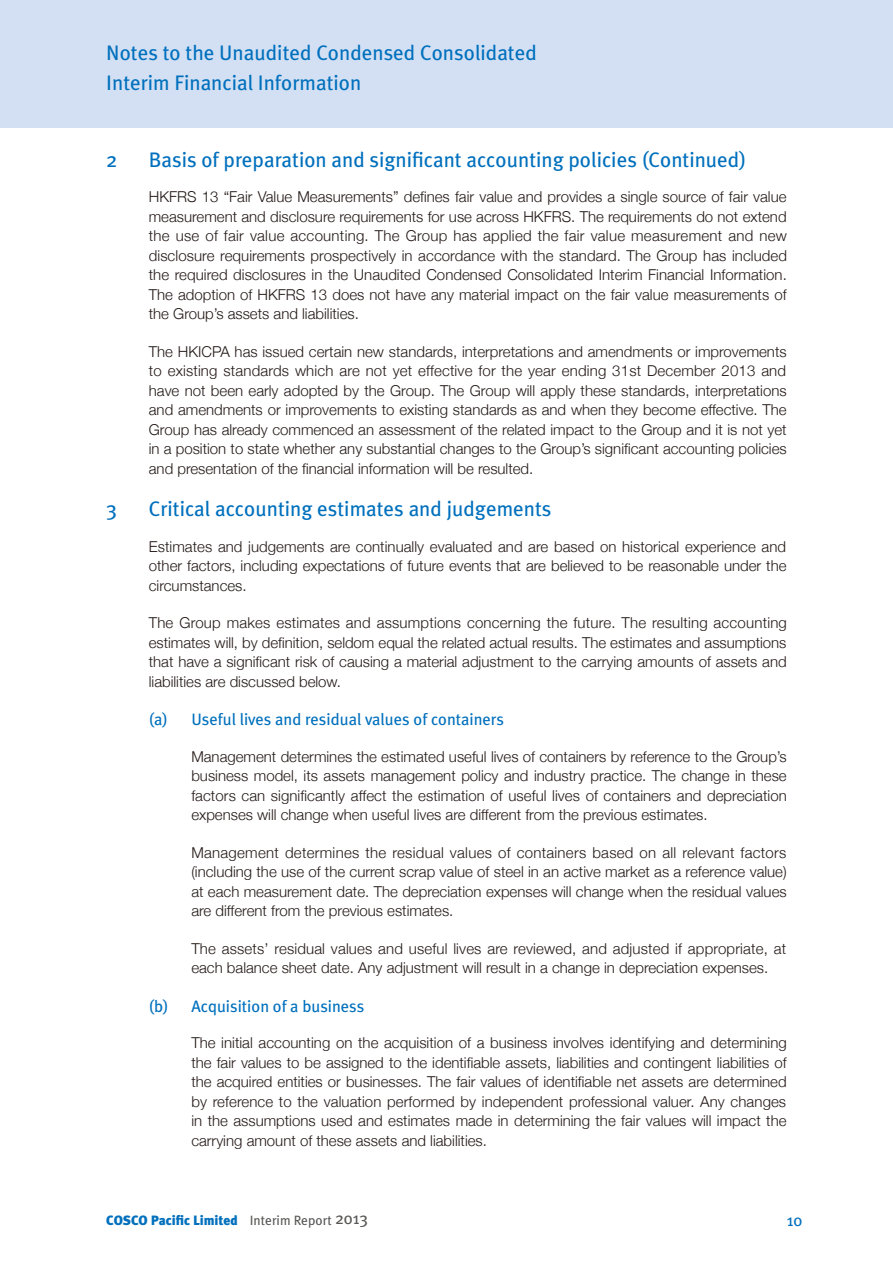
<style>
.page{position:relative;width:893px;height:1263px;background:#fff}
.page>*{position:absolute;margin:0;border:0;box-sizing:border-box;transform-origin:0 0}
.t1{font:21px/30px "Meta Plus";color:#0070bd}
.t2{font:16.5px "Meta Plus";color:#0070bd}
.t3{font:300 15px/19.5px "Helvetica Neue";color:#231916;text-align:justify}
.t4{font:900 13.5px "Meta Plus";color:#0070bd}
.s1{font-weight:400;color:#595857}
.s2{font-weight:400;font-size:16.5px;color:#595857}
</style>
<div class="page">
<div style="left:0;top:0;width:893px;height:128px;background:#d3e0f3"></div>
<h1 class="t1" style="left:106px;top:38px;width:432px">N otes to the Unaudited Condensed Consolidated<br>Interim Financial Information</h1>
<h1 class="t1" style="left:106px;top:144px;width:13px">2</h1>
<h1 class="t1" style="left:149px;top:144px;width:599px">Basis of preparation and significant accounting policies (Continued)</h1>
<p class="t3" style="left:149px;top:186px;width:640px">HKFRS 13 “Fair Value Measurements” defines fair value and provides a single source of fair value measurement and disclosure requirements for use across HKFRS. The requirements do not extend the use of fair value accounting. The Group has applied the fair value measurement and new disclosure requirements prospectively in accordance with the standard. The Group has included the required disclosures in the Unaudited Condensed Consolidated Interim Financial Information.<br>The adoption of HKFRS 13 does not have any material impact on the fair value measurements of the Group’s assets and liabilities.</p>
<p class="t3" style="left:149px;top:341px;width:639px">The HKICPA has issued certain new standards, interpretations and amendments or improvements to existing standards which are not yet effective for the year ending 31st December 2013 and have not been early adopted by the Group. The Group will apply these standards, interpretations and amendments or improvements to existing standards as and when they become effective. The Group has already commenced an assessment of the related impact to the Group and it is not yet in a position to state whether any substantial changes to the Group’s significant accounting policies and presentation of the financial information will be resulted.</p>
<h1 class="t1" style="left:106px;top:494px;width:13px">3</h1>
<h1 class="t1" style="left:149px;top:494px;width:404px">Critical accounting estimates and judgements</h1>
<p class="t3" style="left:149px;top:536px;width:639px">Estimates and judgements are continually evaluated and are based on historical experience and other factors, including expectations of future events that are believed to be reasonable under the circumstances.</p>
<p class="t3" style="left:149px;top:612px;width:640px">The Group makes estimates and assumptions concerning the future. The resulting accounting estimates will, by definition, seldom equal the related actual results. The estimates and assumptions that have a significant risk of causing a material adjustment to the carrying amounts of assets and liabilities are discussed below.</p>
<p class="t2" style="left:149px;top:710px;width:357px">(a) Useful lives and residual values of containers</p>
<p class="t3" style="left:191px;top:746px;width:597px">Management determines the estimated useful lives of containers by reference to the Group’s business model, its assets management policy and industry practice. The change in these factors can significantly affect the estimation of useful lives of containers and depreciation expenses will change when useful lives are different from the previous estimates.</p>
<p class="t3" style="left:191px;top:842px;width:597px">Management determines the residual values of containers based on all relevant factors (including the use of the current scrap value of steel in an active market as a reference value) at each measurement date. The depreciation expenses will change when the residual values are different from the previous estimates.</p>
<p class="t3" style="left:191px;top:938px;width:596px">The assets’ residual values and useful lives are reviewed, and adjusted if appropriate, at each balance sheet date. Any adjustment will result in a change in depreciation expenses.</p>
<p class="t2" style="left:149px;top:996px;width:217px">(b) Acquisition of a business</p>
<p class="t3" style="left:191px;top:1032px;width:597px">The initial accounting on the acquisition of a business involves identifying and determining the fair values to be assigned to the identifiable assets, liabilities and contingent liabilities of the acquired entities or businesses. The fair values of identifiable net assets are determined by reference to the valuation performed by independent professional valuer. Any changes in the assumptions used and estimates made in determining the fair values will impact the carrying amount of these assets and liabilities.</p>
<p class="t4" style="left:106px;top:1212px;width:263px">COSCO Pacific Limited <span class="s1">Interim Report</span> <span class="s2">2013</span></p>
<p class="t2" style="left:787px;top:1210px;width:17px">10</p>
</div>
